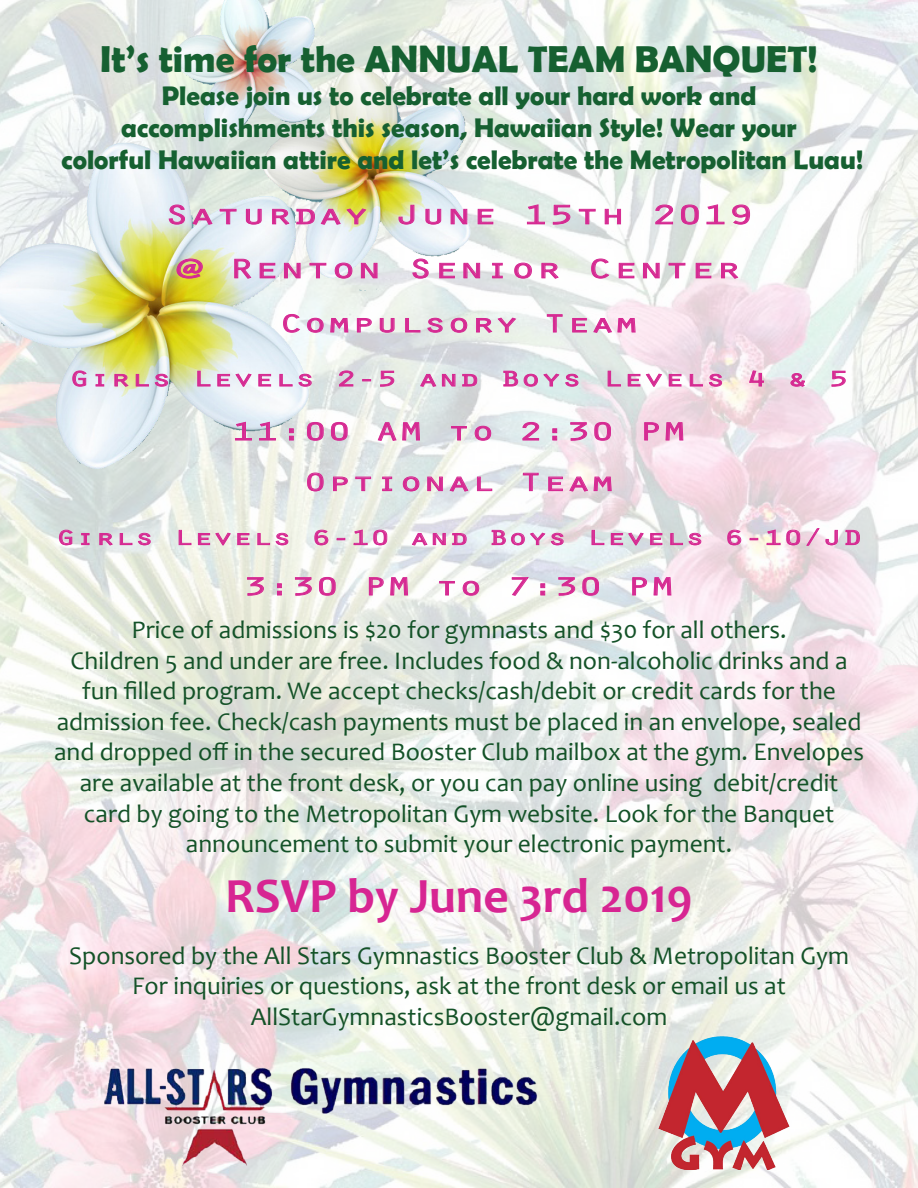
<style>
.page{position:relative;width:918px;height:1188px;background:#fff}
.page>*{position:absolute;margin:0;border:0;box-sizing:border-box;transform-origin:0 0}
.t1{font:700 49.5px "Candara";color:#d72592}
.t2{font:700 37.5px "Berlin Sans FB Demi";color:#166031}
.t3{font:27.9px "Orator Std";letter-spacing:-.03em;color:#d62a92;scale:1.61 1}
.t4{font:700 27px "Berlin Sans FB Demi";color:#166031}
.t5{font:26.1px "Orator Std";letter-spacing:-.03em;color:#d62a92;scale:1.61 1}
.t6{font:25.5px/30.6px "Candara";color:#145228;text-align:center}
.t7{font:22.35px "Orator Std";letter-spacing:-.03em;color:#d62a92;scale:1.61 1}
.t8{font:21.45px "Orator Std";letter-spacing:-.03em;color:#d62a92;scale:1.61 1}
</style>
<div class="page">
<img style="left:0;top:0;width:918px;height:1188px">
<img style="left:0;top:0;width:527px;height:501px">
<svg style="left:168px;top:204px;width:17px;height:21px"></svg>
<svg style="left:192px;top:209px;width:21px;height:16px"></svg>
<svg style="left:219px;top:209px;width:18px;height:16px"></svg>
<svg style="left:246px;top:209px;width:16px;height:16px"></svg>
<svg style="left:272px;top:209px;width:18px;height:16px"></svg>
<svg style="left:296px;top:208px;width:71px;height:17px"></svg>
<svg style="left:398px;top:205px;width:17px;height:20px"></svg>
<svg style="left:425px;top:209px;width:16px;height:16px"></svg>
<svg style="left:450px;top:209px;width:18px;height:16px"></svg>
<svg style="left:477px;top:209px;width:17px;height:16px"></svg>
<svg style="left:527px;top:204px;width:18px;height:21px"></svg>
<svg style="left:553px;top:205px;width:18px;height:20px"></svg>
<svg style="left:579px;top:209px;width:17px;height:16px"></svg>
<svg style="left:604px;top:209px;width:17px;height:16px"></svg>
<svg style="left:655px;top:204px;width:18px;height:21px"></svg>
<svg style="left:681px;top:204px;width:19px;height:21px"></svg>
<svg style="left:706px;top:204px;width:19px;height:21px"></svg>
<svg style="left:732px;top:204px;width:18px;height:21px"></svg>
<svg style="left:176px;top:258px;width:27px;height:21px"></svg>
<svg style="left:234px;top:259px;width:18px;height:20px"></svg>
<svg style="left:259px;top:263px;width:17px;height:16px"></svg>
<svg style="left:284px;top:263px;width:17px;height:16px"></svg>
<svg style="left:309px;top:263px;width:18px;height:16px"></svg>
<svg style="left:335px;top:262px;width:18px;height:17px"></svg>
<svg style="left:361px;top:263px;width:17px;height:16px"></svg>
<svg style="left:412px;top:258px;width:17px;height:21px"></svg>
<svg style="left:439px;top:263px;width:16px;height:16px"></svg>
<svg style="left:463px;top:263px;width:17px;height:16px"></svg>
<svg style="left:492px;top:263px;width:11px;height:16px"></svg>
<svg style="left:514px;top:262px;width:18px;height:17px"></svg>
<svg style="left:541px;top:263px;width:18px;height:16px"></svg>
<svg style="left:591px;top:258px;width:19px;height:21px"></svg>
<svg style="left:619px;top:263px;width:16px;height:16px"></svg>
<svg style="left:643px;top:263px;width:17px;height:16px"></svg>
<svg style="left:668px;top:263px;width:18px;height:16px"></svg>
<svg style="left:695px;top:263px;width:17px;height:16px"></svg>
<svg style="left:721px;top:263px;width:18px;height:16px"></svg>
<svg style="left:283px;top:314px;width:18px;height:19px"></svg>
<svg style="left:307px;top:318px;width:17px;height:15px"></svg>
<svg style="left:330px;top:318px;width:19px;height:15px"></svg>
<svg style="left:357px;top:318px;width:15px;height:15px"></svg>
<svg style="left:380px;top:318px;width:15px;height:15px"></svg>
<svg style="left:405px;top:318px;width:16px;height:15px"></svg>
<svg style="left:427px;top:318px;width:16px;height:15px"></svg>
<svg style="left:450px;top:318px;width:18px;height:15px"></svg>
<svg style="left:476px;top:317px;width:41px;height:16px"></svg>
<svg style="left:547px;top:314px;width:16px;height:19px"></svg>
<svg style="left:572px;top:318px;width:15px;height:15px"></svg>
<svg style="left:593px;top:318px;width:43px;height:15px"></svg>
<svg style="left:72px;top:370px;width:15px;height:17px"></svg>
<svg style="left:95px;top:374px;width:10px;height:13px"></svg>
<svg style="left:114px;top:374px;width:15px;height:13px"></svg>
<svg style="left:136px;top:373px;width:32px;height:14px"></svg>
<svg style="left:197px;top:370px;width:14px;height:17px"></svg>
<svg style="left:217px;top:373px;width:35px;height:14px"></svg>
<svg style="left:258px;top:374px;width:13px;height:13px"></svg>
<svg style="left:279px;top:373px;width:33px;height:14px"></svg>
<svg style="left:338px;top:370px;width:16px;height:17px"></svg>
<svg style="left:362px;top:379px;width:9px;height:2px"></svg>
<svg style="left:380px;top:370px;width:15px;height:17px"></svg>
<svg style="left:420px;top:374px;width:36px;height:13px"></svg>
<svg style="left:462px;top:374px;width:15px;height:13px"></svg>
<svg style="left:503px;top:370px;width:76px;height:17px"></svg>
<svg style="left:607px;top:370px;width:14px;height:17px"></svg>
<svg style="left:628px;top:373px;width:35px;height:14px"></svg>
<svg style="left:669px;top:374px;width:13px;height:13px"></svg>
<svg style="left:690px;top:373px;width:32px;height:14px"></svg>
<svg style="left:749px;top:370px;width:15px;height:17px"></svg>
<svg style="left:790px;top:373px;width:15px;height:14px"></svg>
<svg style="left:831px;top:370px;width:15px;height:17px"></svg>
<svg style="left:235px;top:421px;width:17px;height:20px"></svg>
<svg style="left:259px;top:421px;width:17px;height:20px"></svg>
<svg style="left:289px;top:428px;width:5px;height:12px"></svg>
<svg style="left:307px;top:422px;width:18px;height:19px"></svg>
<svg style="left:331px;top:422px;width:18px;height:19px"></svg>
<svg style="left:377px;top:422px;width:43px;height:19px"></svg>
<svg style="left:451px;top:426px;width:16px;height:15px"></svg>
<svg style="left:474px;top:426px;width:17px;height:15px"></svg>
<svg style="left:522px;top:422px;width:17px;height:19px"></svg>
<svg style="left:552px;top:428px;width:5px;height:12px"></svg>
<svg style="left:570px;top:422px;width:17px;height:19px"></svg>
<svg style="left:594px;top:422px;width:18px;height:19px"></svg>
<svg style="left:644px;top:422px;width:15px;height:19px"></svg>
<svg style="left:665px;top:422px;width:19px;height:19px"></svg>
<svg style="left:307px;top:472px;width:17px;height:20px"></svg>
<svg style="left:333px;top:476px;width:15px;height:15px"></svg>
<svg style="left:355px;top:476px;width:16px;height:15px"></svg>
<svg style="left:382px;top:476px;width:10px;height:15px"></svg>
<svg style="left:403px;top:476px;width:17px;height:16px"></svg>
<svg style="left:427px;top:476px;width:16px;height:15px"></svg>
<svg style="left:449px;top:476px;width:20px;height:16px"></svg>
<svg style="left:477px;top:476px;width:16px;height:15px"></svg>
<svg style="left:523px;top:473px;width:16px;height:18px"></svg>
<svg style="left:548px;top:476px;width:15px;height:15px"></svg>
<svg style="left:569px;top:476px;width:43px;height:16px"></svg>
<svg style="left:59px;top:529px;width:14px;height:17px"></svg>
<svg style="left:81px;top:533px;width:9px;height:12px"></svg>
<svg style="left:99px;top:533px;width:14px;height:13px"></svg>
<svg style="left:119px;top:533px;width:32px;height:13px"></svg>
<svg style="left:178px;top:530px;width:14px;height:15px"></svg>
<svg style="left:198px;top:532px;width:33px;height:14px"></svg>
<svg style="left:237px;top:533px;width:13px;height:12px"></svg>
<svg style="left:257px;top:533px;width:32px;height:13px"></svg>
<svg style="left:314px;top:529px;width:15px;height:17px"></svg>
<svg style="left:337px;top:538px;width:8px;height:2px"></svg>
<svg style="left:353px;top:529px;width:35px;height:17px"></svg>
<svg style="left:411px;top:533px;width:35px;height:13px"></svg>
<svg style="left:452px;top:533px;width:15px;height:12px"></svg>
<svg style="left:491px;top:530px;width:73px;height:16px"></svg>
<svg style="left:591px;top:530px;width:14px;height:15px"></svg>
<svg style="left:611px;top:532px;width:33px;height:14px"></svg>
<svg style="left:650px;top:533px;width:13px;height:12px"></svg>
<svg style="left:670px;top:533px;width:32px;height:13px"></svg>
<svg style="left:727px;top:529px;width:15px;height:17px"></svg>
<svg style="left:750px;top:538px;width:8px;height:2px"></svg>
<svg style="left:766px;top:528px;width:72px;height:18px"></svg>
<svg style="left:845px;top:530px;width:15px;height:15px"></svg>
<svg style="left:247px;top:577px;width:17px;height:19px"></svg>
<svg style="left:277px;top:583px;width:5px;height:12px"></svg>
<svg style="left:295px;top:577px;width:17px;height:19px"></svg>
<svg style="left:319px;top:577px;width:18px;height:19px"></svg>
<svg style="left:369px;top:577px;width:15px;height:19px"></svg>
<svg style="left:390px;top:577px;width:18px;height:19px"></svg>
<svg style="left:439px;top:581px;width:16px;height:15px"></svg>
<svg style="left:462px;top:580px;width:17px;height:16px"></svg>
<svg style="left:512px;top:577px;width:17px;height:19px"></svg>
<svg style="left:540px;top:583px;width:5px;height:12px"></svg>
<svg style="left:558px;top:577px;width:17px;height:19px"></svg>
<svg style="left:582px;top:577px;width:18px;height:19px"></svg>
<svg style="left:632px;top:577px;width:15px;height:19px"></svg>
<svg style="left:653px;top:577px;width:19px;height:19px"></svg>
<img style="left:54px;top:1022px;width:531px;height:166px">
<img style="left:657px;top:1035px;width:135px;height:135px">
<p class="t2" style="left:100px;top:38px;width:719px">It’s time for the ANNUAL TEAM BANQUET!</p>
<p class="t4" style="left:162px;top:80px;width:596px">Please join us to celebrate all your hard work and</p>
<p class="t4" style="left:121px;top:112px;width:677px">accomplishments this season, Hawaiian Style! Wear your</p>
<p class="t4" style="left:62px;top:144px;width:803px">colorful Hawaiian attire and let’s celebrate the Metropolitan Luau!</p>
<p class="t3" style="left:163px;top:195px;width:369px">Saturday June 15th 2019</p>
<p class="t3" style="left:176px;top:249px;width:353px">@ Renton Senior Center</p>
<p class="t5" style="left:279px;top:305px;width:225px">Compulsory Team</p>
<p class="t7" style="left:69px;top:363px;width:486px">Girls Levels 2-5 and Boys Levels 4 &amp; 5</p>
<p class="t5" style="left:231px;top:413px;width:285px">11:00 AM to 2:30 PM</p>
<p class="t5" style="left:303px;top:463px;width:196px">Optional Team</p>
<p class="t8" style="left:55px;top:522px;width:503px">Girls Levels 6-10 and Boys Levels 6-10/JD</p>
<p class="t5" style="left:243px;top:568px;width:270px">3:30 PM to 7:30 PM</p>
<p class="t6" style="left:132px;top:614px;width:657px">Price of admissions is $20 for gymnasts and $30 for all others.</p>
<p class="t6" style="left:71px;top:645px;width:779px">Children 5 and under are free. Includes food &amp; non-alcoholic drinks and a fun filled program. We accept checks/cash/debit or credit cards for the</p>
<p class="t6" style="left:54px;top:706px;width:812px">admission fee. Check/cash payments must be placed in an envelope, sealed and dropped off in the secured Booster Club mailbox at the gym. Envelopes are available at the front desk, or you can pay online using debit/credit card by going to the Metropolitan Gym website. Look for the Banquet</p>
<p class="t6" style="left:186px;top:828px;width:548px">announcement to submit your electronic payment.</p>
<p class="t1" style="left:225px;top:865px;width:469px">RSVP by June 3rd 2019</p>
<p class="t6" style="left:69px;top:940px;width:781px">Sponsored by the All Stars Gymnastics Booster Club &amp; Metropolitan Gym</p>
<p class="t6" style="left:132px;top:971px;width:655px">For inquiries or questions, ask at the front desk or email us at</p>
<p class="t6" style="left:251px;top:1001px;width:418px">AllStarGymnasticsBooster@gmail.com</p>
</div>
